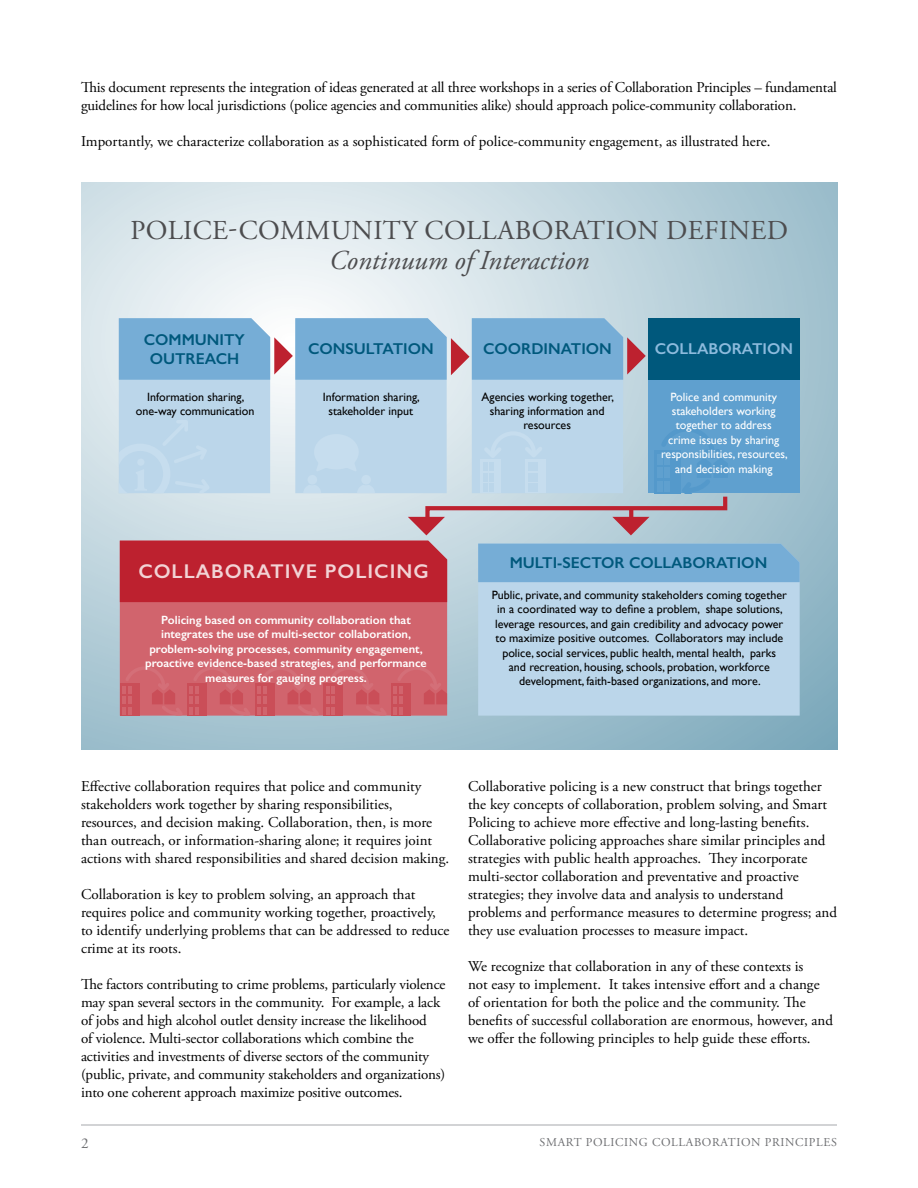
<style>
.page{position:relative;width:918px;height:1188px;background:#fff}
.page>*{position:absolute;margin:0;border:0;box-sizing:border-box;transform-origin:0 0}
.t1{font:27.3px "Adobe Garamond Pro";letter-spacing:.015em;color:#4d4d4f}
.t2{font:italic 27.3px "Adobe Garamond Pro";color:#4d4d4f}
.t3{font:600 19.95px "Gill Sans";letter-spacing:.05em;color:#f2d3d5}
.t4{font:600 15.75px/18.9px "Gill Sans";color:#00587c;text-align:center}
.t5{font:600 15.75px "Gill Sans";color:#8dbbdd}
.t6{font:15px/18px "Adobe Garamond Pro";color:#000}
.t7{font:15px "Adobe Garamond Pro";color:#6d6e71}
.t8{font:12px/14.4px "Gill Sans";color:#000;text-align:center}
.t9{font:600 12px/14.4px "Gill Sans";color:#fff;text-align:center}
.t10{font:12px/14.4px "Gill Sans";color:#fff;text-align:center}
.t11{font:12px "Adobe Garamond Pro";letter-spacing:.055em;color:#6d6e71}
</style>
<div class="page">
<hr style="left:81px;top:1125px;width:756px;height:1px;background:#a7a9ac">
<svg style="left:81px;top:183px;width:757px;height:567px;background:#bed4dd"></svg>
<div style="left:648px;top:318px;width:152px;height:175px;background:#5fa0cf"></div>
<div style="left:648px;top:318px;width:152px;height:62px;background:#00587c"></div>
<div style="left:120px;top:602px;width:327px;height:82px;background:#d1646d"></div>
<div style="left:120px;top:684px;width:20px;height:32px;background:#ca4e58"></div>
<svg style="left:122px;top:665px;width:325px;height:51px;background:#cf6069"></svg>
<div style="left:120px;top:541px;width:327px;height:61px;background:#bd212f"></div>
<div style="left:478px;top:582px;width:322px;height:134px;background:#bbd6ea"></div>
<div style="left:478px;top:544px;width:322px;height:38px;background:#76add6"></div>
<svg style="left:119px;top:318px;width:610px;height:217px;background:#a4c3da"></svg>
<svg style="left:629px;top:509px;width:4px;height:11px"></svg>
<p class="t6" style="left:81px;top:79px;width:757px">This document represents the integration of ideas generated at all three workshops in a series of Collaboration Principles – fundamental guidelines for how local jurisdictions (police agencies and communities alike) should approach police-community collaboration.</p>
<p class="t6" style="left:81px;top:133px;width:691px">Importantly, we characterize collaboration as a sophisticated form of police-community engagement, as illustrated here.</p>
<h1 class="t1" style="left:130px;top:214px;width:659px">POLICE-COMMUNITY COLLABORATION DEFINED</h1>
<h1 class="t2" style="left:329px;top:244px;width:261px">Continuum of Interaction</h1>
<p class="t4" style="left:144px;top:330px;width:102px">COMMUNITY<br>OUTREACH</p>
<p class="t4" style="left:308px;top:339px;width:127px">CONSULTATION</p>
<p class="t4" style="left:483px;top:339px;width:130px">COORDINATION</p>
<p class="t5" style="left:655px;top:339px;width:140px">COLLABORATION</p>
<p class="t8" style="left:136px;top:389px;width:120px">Information sharing, one-way communication</p>
<p class="t10" style="left:661px;top:389px;width:128px">Police and community stakeholders working together to address crime issues by sharing responsibilities, resources, and decision making</p>
<p class="t8" style="left:323px;top:389px;width:99px">Information sharing, stakeholder input</p>
<p class="t8" style="left:482px;top:389px;width:134px">Agencies working together, sharing information and resources</p>
<h2 class="t3" style="left:138px;top:559px;width:292px">COLLABORATIVE POLICING</h2>
<p class="t9" style="left:145px;top:613px;width:283px">Policing based on community collaboration that integrates the use of multi-sector collaboration, problem-solving processes, community engagement, proactive evidence-based strategies, and performance measures for gauging progress.</p>
<p class="t4" style="left:510px;top:553px;width:259px">MULTI-SECTOR COLLABORATION</p>
<p class="t8" style="left:492px;top:588px;width:297px">Public, private, and community stakeholders coming together in a coordinated way to define a problem, shape solutions, leverage resources, and gain credibility and advocacy power to maximize positive outcomes. Collaborators may include police, social services, public health, mental health, parks<br>and recreation, housing, schools, probation, workforce development, faith-based organizations, and more.</p>
<p class="t6" style="left:81px;top:777px;width:370px">Effective collaboration requires that police and community stakeholders work together by sharing responsibilities, resources, and decision making. Collaboration, then, is more than outreach, or information-sharing alone; it requires joint actions with shared responsibilities and shared decision making.</p>
<p class="t6" style="left:81px;top:885px;width:370px">Collaboration is key to problem solving, an approach that requires police and community working together, proactively, to identify underlying problems that can be addressed to reduce crime at its roots.</p>
<p class="t6" style="left:81px;top:975px;width:366px">The factors contributing to crime problems, particularly violence may span several sectors in the community. For example, a lack of jobs and high alcohol outlet density increase the likelihood<br>of violence. Multi-sector collaborations which combine the activities and investments of diverse sectors of the community (public, private, and community stakeholders and organizations) into one coherent approach maximize positive outcomes.</p>
<p class="t6" style="left:468px;top:777px;width:371px">Collaborative policing is a new construct that brings together the key concepts of collaboration, problem solving, and Smart Policing to achieve more effective and long-lasting benefits.<br>Collaborative policing approaches share similar principles and strategies with public health approaches. They incorporate multi-sector collaboration and preventative and proactive strategies; they involve data and analysis to understand problems and performance measures to determine progress; and they use evaluation processes to measure impact.</p>
<p class="t6" style="left:468px;top:957px;width:367px">We recognize that collaboration in any of these contexts is<br>not easy to implement. It takes intensive effort and a change of orientation for both the police and the community. The benefits of successful collaboration are enormous, however, and we offer the following principles to help guide these efforts.</p>
<p class="t7" style="left:81px;top:1134px;width:9px">2</p>
<p class="t11" style="left:540px;top:1135px;width:299px">SMART POLICING COLLABORATION PRINCIPLES</p>
</div>
